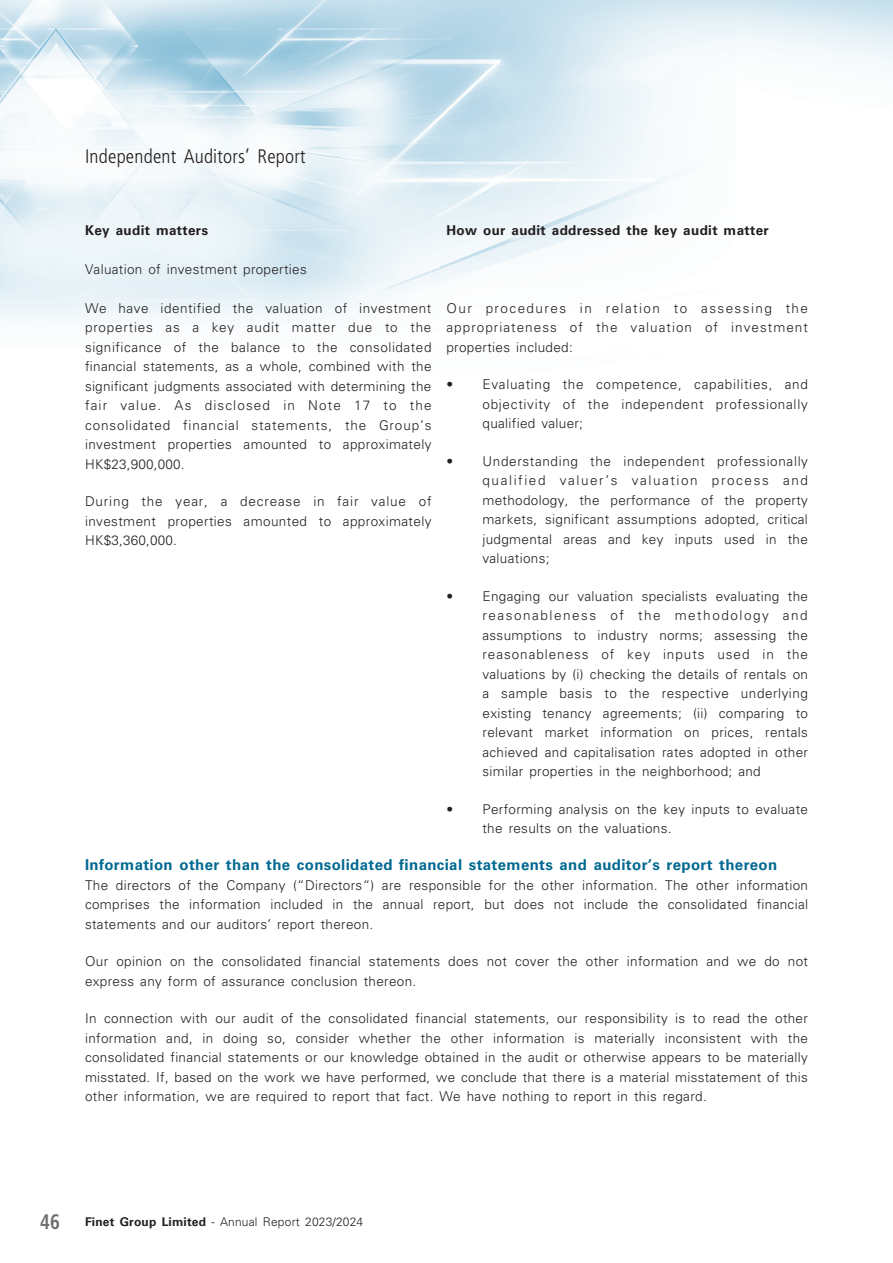
<style>
.page{position:relative;width:893px;height:1263px;background:#fff}
.page>*{position:absolute;margin:0;border:0;box-sizing:border-box;transform-origin:0 0}
.t1{font:300 condensed 19.5px "Frutiger LT Std";letter-spacing:.01em;color:#231f20}
._03_H1{font:700 15px "Univers LT Std";letter-spacing:.025em;color:#006991}
._01_Body_Text{font:300 13.5px/19.5px "Univers LT Std";letter-spacing:.025em;color:#231f20;text-align:justify}
._01_Body_Text-2{font:700 13.5px "Univers LT Std";letter-spacing:.025em;color:#231f20}
.t2{font:300 12px "Univers LT Std";letter-spacing:.015em;color:#231f20}
.s1{font-family:"Frutiger LT Std";font-weight:700;font-stretch:condensed;font-size:21px;color:#6c6d70}
.s2{font-weight:700}
</style>
<div class="page">
<img style="left:0;top:0;width:893px;height:321px">
<h1 class="t1" style="left:85px;top:145px;width:222px">Independent Auditors’ Report</h1>
<p class="_01_Body_Text-2" style="left:85px;top:222px;width:125px">Key audit matters</p>
<p class="_01_Body_Text-2" style="left:446px;top:222px;width:324px">How our audit addressed the key audit matter</p>
<p class="_01_Body_Text" style="left:85px;top:259px;width:223px">Valuation of investment properties</p>
<p class="_01_Body_Text" style="left:85px;top:298px;width:348px">We have identified the valuation of investment properties as a key audit matter due to the significance of the balance to the consolidated financial statements, as a whole, combined with the significant judgments associated with determining the fair value. As disclosed in Note 17 to the consolidated financial statements, the Group’s investment properties amounted to approximately HK$23,900,000.</p>
<p class="_01_Body_Text" style="left:85px;top:492px;width:348px">During the year, a decrease in fair value of investment properties amounted to approximately HK$3,360,000.</p>
<p class="_01_Body_Text" style="left:446px;top:298px;width:363px">Our procedures in relation to assessing the appropriateness of the valuation of investment properties included:</p>
<p class="_01_Body_Text" style="left:482px;top:375px;width:327px;text-indent:-36px">• Evaluating the competence, capabilities, and objectivity of the independent professionally qualified valuer;</p>
<p class="_01_Body_Text" style="left:482px;top:451px;width:327px;text-indent:-36px">• Understanding the independent professionally qualified valuer’s valuation process and methodology, the performance of the property markets, significant assumptions adopted, critical judgmental areas and key inputs used in the valuations;</p>
<p class="_01_Body_Text" style="left:482px;top:586px;width:327px;text-indent:-36px">• Engaging our valuation specialists evaluating the reasonableness of the methodology and assumptions to industry norms; assessing the reasonableness of key inputs used in the valuations by (i) checking the details of rentals on a sample basis to the respective underlying existing tenancy agreements; (ii) comparing to relevant market information on prices, rentals achieved and capitalisation rates adopted in other similar properties in the neighborhood; and</p>
<p class="_01_Body_Text" style="left:482px;top:799px;width:327px;text-indent:-36px">• Performing analysis on the key inputs to evaluate the results on the valuations.</p>
<p class="_03_H1" style="left:85px;top:856px;width:694px">Information other than the consolidated financial statements and auditor’s report thereon</p>
<p class="_01_Body_Text" style="left:85px;top:875px;width:725px">The directors of the Company (“Directors“) are responsible for the other information. The other information comprises the information included in the annual report, but does not include the consolidated financial statements and our auditors’ report thereon.</p>
<p class="_01_Body_Text" style="left:85px;top:952px;width:724px">Our opinion on the consolidated financial statements does not cover the other information and we do not express any form of assurance conclusion thereon.</p>
<p class="_01_Body_Text" style="left:85px;top:1009px;width:724px">In connection with our audit of the consolidated financial statements, our responsibility is to read the other information and, in doing so, consider whether the other information is materially inconsistent with the consolidated financial statements or our knowledge obtained in the audit or otherwise appears to be materially misstated. If, based on the work we have performed, we conclude that there is a material misstatement of this other information, we are required to report that fact. We have nothing to report in this regard.</p>
<p class="t2" style="left:40px;top:1214px;width:325px"><span class="s1">46</span> <span class="s2">Finet Group Limited</span> - Annual Report 2023/2024</p>
</div>
